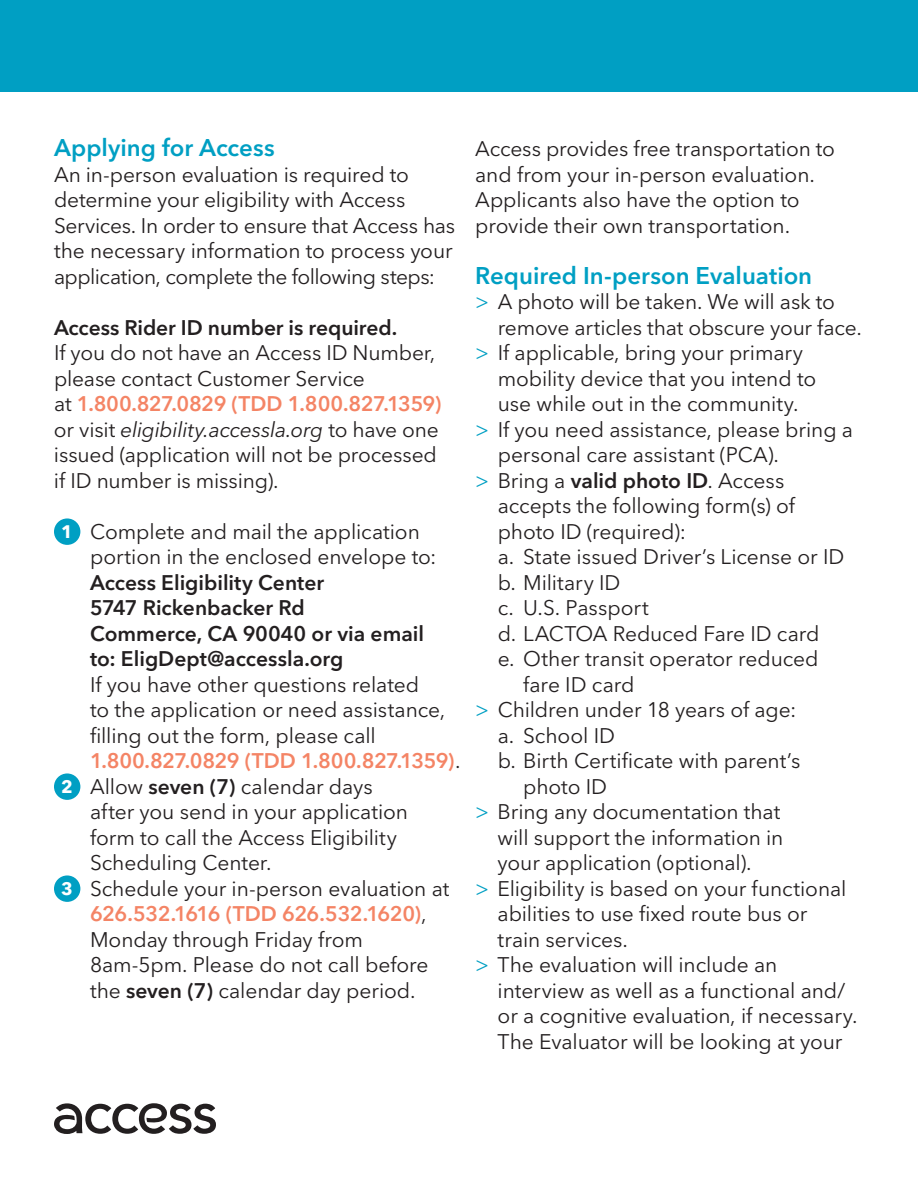
<style>
.page{position:relative;width:918px;height:1188px;background:#fff}
.page>*{position:absolute;margin:0;border:0;box-sizing:border-box;transform-origin:0 0}
.t1{font:600 24px "Avenir Next LT Pro";color:#009fc3}
.t2{font:21px/25.5px "Avenir Next LT Pro";letter-spacing:-.005em;color:#231f20}
.t3{font:600 21px/25.5px "Avenir Next LT Pro";color:#231f20}
.t4{font:600 21px "Avenir Next LT Pro";letter-spacing:-.025em;color:#f48465}
.s1{font-weight:600;color:#f48465}
.s2{font-style:italic}
.s3{font-weight:700;font-size:18px;color:#fff}
.s4{font-weight:400;color:#231f20}
.s5{font-weight:600}
.s6{color:#009fc3}
</style>
<div class="page">
<div style="left:54px;top:518px;width:26px;height:27px;background:#009fc3;border-radius:50%"></div>
<div style="left:54px;top:773px;width:26px;height:27px;background:#009fc3;border-radius:50%"></div>
<div style="left:54px;top:875px;width:26px;height:27px;background:#009fc3;border-radius:50%"></div>
<div style="left:0;top:0;width:918px;height:92px;background:#009fc3"></div>
<svg style="left:54px;top:1103px;width:162px;height:31px"></svg>
<p class="t1" style="left:54px;top:133px;width:222px">Applying for Access</p>
<p class="t2" style="left:54px;top:162px;width:403px">An in-person evaluation is required to determine your eligibility with Access Services. In order to ensure that Access has the necessary information to process your application, complete the following steps:</p>
<p class="t3" style="left:54px;top:315px;width:345px">Access Rider ID number is required.</p>
<p class="t2" style="left:54px;top:340px;width:389px">If you do not have an Access ID Number, please contact Customer Service<br>at <span class="s1">1.800.827.0829 (TDD 1.800.827.1359) </span>or visit <span class="s2">eligibility.accessla.org</span> to have one issued (application will not be processed if ID number is missing).</p>
<p class="t2" style="left:90px;top:519px;width:348px;text-indent:-29px"><span class="s3">1</span> Complete and mail the application portion in the enclosed envelope to:</p>
<p class="t3" style="left:90px;top:570px;width:336px">Access Eligibility Center<br>5747 Rickenbacker Rd<br>Commerce, CA 90040 or via email to: EligDept@accessla.org</p>
<p class="t2" style="left:90px;top:672px;width:331px">If you have other questions related</p>
<p class="t2" style="left:90px;top:697px;width:357px">to the application or need assistance,</p>
<p class="t2" style="left:90px;top:723px;width:287px">filling out the form, please call</p>
<p class="t4" style="left:90px;top:748px;width:372px">1.800.827.0829 (TDD 1.800.827.1359)<span class="s4">.</span></p>
<p class="t2" style="left:61px;top:774px;width:313px"><span class="s3">2</span> Allow <span class="s5">seven (7)</span> calendar days</p>
<p class="t2" style="left:90px;top:799px;width:320px">after you send in your application</p>
<p class="t2" style="left:90px;top:825px;width:308px">form to call the Access Eligibility</p>
<p class="t2" style="left:90px;top:850px;width:183px">Scheduling Center.</p>
<p class="t2" style="left:61px;top:876px;width:390px"><span class="s3">3</span> Schedule your in-person evaluation at</p>
<p class="t4" style="left:90px;top:901px;width:338px">626.532.1616 (TDD 626.532.1620)<span class="s4">,</span></p>
<p class="t2" style="left:90px;top:927px;width:275px">Monday through Friday from</p>
<p class="t2" style="left:90px;top:952px;width:340px">8am-5pm. Please do not call before</p>
<p class="t2" style="left:90px;top:978px;width:327px">the <span class="s5">seven (7)</span> calendar day period.</p>
<p class="t2" style="left:475px;top:136px;width:361px">Access provides free transportation to and from your in-person evaluation.<br>Applicants also have the option to provide their own transportation.</p>
<p class="t1" style="left:475px;top:261px;width:339px">Required In-person Evaluation</p>
<p class="t2" style="left:475px;top:289px;width:361px"><span class="s6">&gt;</span> A photo will be taken. We will ask to</p>
<p class="t2" style="left:498px;top:315px;width:366px">remove articles that obscure your face.</p>
<p class="t2" style="left:475px;top:340px;width:329px"><span class="s6">&gt;</span> If applicable, bring your primary</p>
<p class="t2" style="left:498px;top:366px;width:320px">mobility device that you intend to</p>
<p class="t2" style="left:498px;top:391px;width:302px">use while out in the community.</p>
<p class="t2" style="left:475px;top:417px;width:379px"><span class="s6">&gt;</span> If you need assistance, please bring a</p>
<p class="t2" style="left:498px;top:442px;width:283px">personal care assistant (PCA).</p>
<p class="t2" style="left:475px;top:468px;width:311px"><span class="s6">&gt;</span> Bring a <span class="s5">valid photo ID</span>. Access</p>
<p class="t2" style="left:498px;top:493px;width:299px">accepts the following form(s) of</p>
<p class="t2" style="left:498px;top:519px;width:190px">photo ID (required):</p>
<p class="t2" style="left:498px;top:544px;width:348px">a. State issued Driver’s License or ID</p>
<p class="t2" style="left:498px;top:570px;width:124px">b. Military ID</p>
<p class="t2" style="left:498px;top:595px;width:152px">c. U.S. Passport</p>
<p class="t2" style="left:498px;top:621px;width:323px">d. LACTOA Reduced Fare ID card</p>
<p class="t2" style="left:498px;top:646px;width:322px">e. Other transit operator reduced</p>
<p class="t2" style="left:523px;top:672px;width:113px">fare ID card</p>
<p class="t2" style="left:475px;top:697px;width:323px"><span class="s6">&gt;</span> Children under 18 years of age:</p>
<p class="t2" style="left:498px;top:723px;width:119px">a. School ID</p>
<p class="t2" style="left:498px;top:748px;width:304px">b. Birth Certificate with parent’s</p>
<p class="t2" style="left:523px;top:774px;width:86px">photo ID</p>
<p class="t2" style="left:475px;top:799px;width:307px"><span class="s6">&gt;</span> Bring any documentation that</p>
<p class="t2" style="left:498px;top:825px;width:287px">will support the information in</p>
<p class="t2" style="left:498px;top:850px;width:256px">your application (optional).</p>
<p class="t2" style="left:475px;top:876px;width:373px"><span class="s6">&gt;</span> Eligibility is based on your functional</p>
<p class="t2" style="left:498px;top:901px;width:311px">abilities to use fixed route bus or</p>
<p class="t2" style="left:498px;top:927px;width:132px">train services.</p>
<p class="t2" style="left:475px;top:952px;width:304px"><span class="s6">&gt;</span> The evaluation will include an</p>
<p class="t2" style="left:498px;top:978px;width:349px">interview as well as a functional and/</p>
<p class="t2" style="left:498px;top:1003px;width:361px">or a cognitive evaluation, if necessary.</p>
<p class="t2" style="left:498px;top:1029px;width:346px">The Evaluator will be looking at your</p>
</div>
